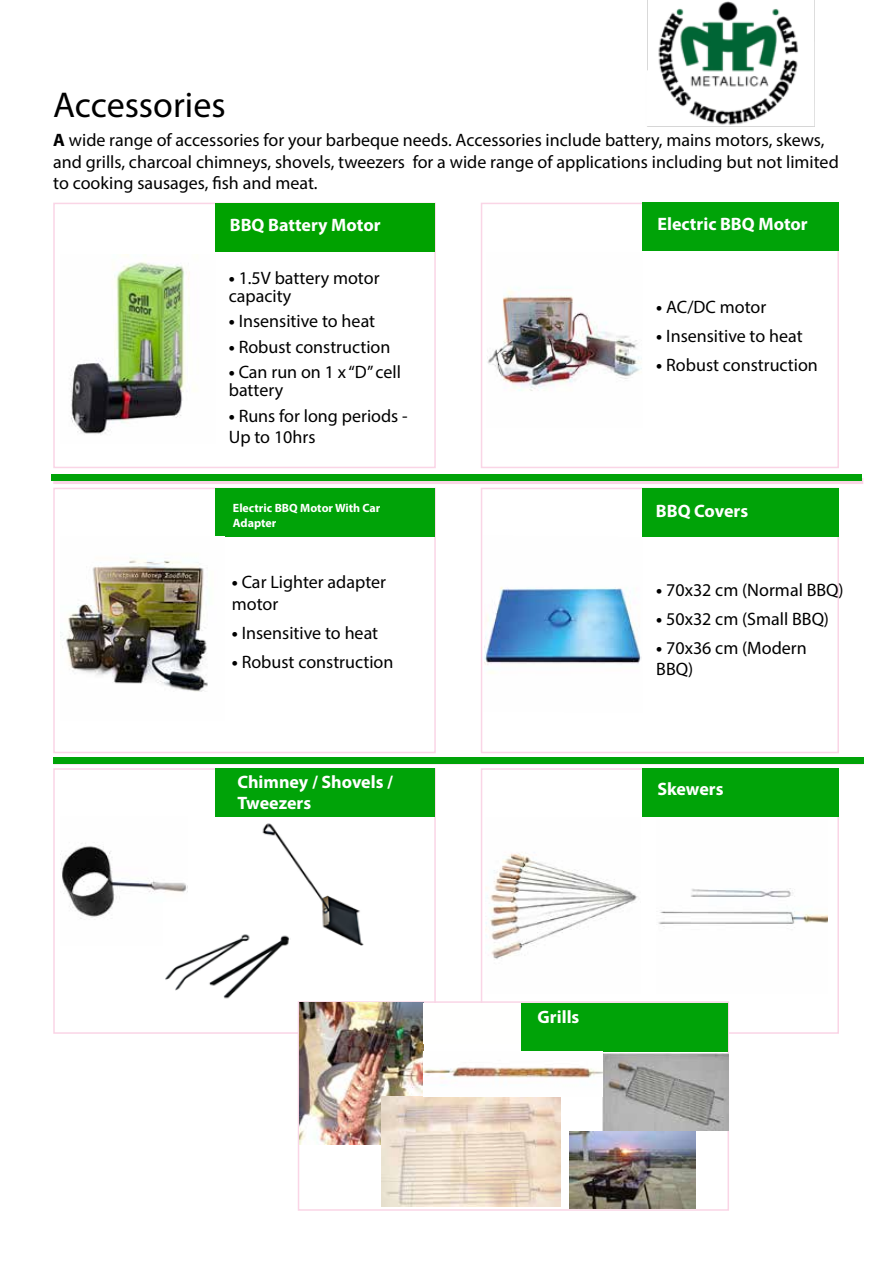
<style>
.page{position:relative;width:893px;height:1263px;background:#fff}
.page>*{position:absolute;margin:0;border:0;box-sizing:border-box;transform-origin:0 0}
.t1{font:36px "Myriad Pro";color:#000}
.t2{font:18px/21.6px "Myriad Pro";color:#000}
.t3{font:700 18px/21.6px "Myriad Pro";color:#fff}
.t4{font:700 18px "Myriad Pro";color:#fffffe}
.t5{font:700 12px/14.4px "Myriad Pro";color:#fff}
.s1{font-weight:700}
</style>
<div class="page">
<div style="left:53px;top:203px;width:383px;height:265px;border:2px solid #fad5e6"></div>
<div style="left:53px;top:488px;width:383px;height:265px;border:2px solid #fad5e6"></div>
<div style="left:53px;top:768px;width:383px;height:266px;border:2px solid #fad5e6"></div>
<div style="left:481px;top:203px;width:358px;height:265px;border:2px solid #fad5e6"></div>
<div style="left:481px;top:488px;width:358px;height:265px;border:2px solid #fad5e6"></div>
<div style="left:481px;top:768px;width:358px;height:266px;border:2px solid #fad5e6"></div>
<div style="left:215px;top:204px;width:220px;height:48px;background:#00a200"></div>
<div style="left:215px;top:488px;width:220px;height:48px;background:#00a308"></div>
<div style="left:215px;top:768px;width:220px;height:49px;background:#00a308"></div>
<div style="left:643px;top:203px;width:196px;height:48px;background:#00a308"></div>
<div style="left:643px;top:488px;width:196px;height:48px;background:#00a308"></div>
<div style="left:643px;top:768px;width:196px;height:49px;background:#00a308"></div>
<div style="left:53px;top:478px;width:810px;height:6px;background:#fad5e6"></div>
<img style="left:70px;top:254px;width:120px;height:180px">
<img style="left:61px;top:559px;width:147px;height:133px">
<img style="left:487px;top:291px;width:155px;height:100px">
<img style="left:484px;top:587px;width:158px;height:87px">
<img style="left:61px;top:843px;width:126px;height:76px">
<img style="left:485px;top:852px;width:153px;height:107px">
<div style="left:53px;top:758px;width:810px;height:6px;background:#00a308"></div>
<div style="left:52px;top:475px;width:810px;height:6px;background:#00a308"></div>
<img style="left:262px;top:823px;width:102px;height:122px">
<img style="left:658px;top:888px;width:169px;height:36px">
<img style="left:164px;top:902px;width:126px;height:97px">
<img style="left:647px;top:0;width:168px;height:127px">
<div style="left:298px;top:1001px;width:431px;height:210px;border:2px solid #fad5e6"></div>
<div style="left:521px;top:1003px;width:207px;height:49px;background:#00a308"></div>
<img style="left:299px;top:1002px;width:124px;height:143px">
<img style="left:602px;top:1053px;width:126px;height:77px">
<img style="left:381px;top:1097px;width:179px;height:110px">
<img style="left:423px;top:1067px;width:179px;height:19px">
<img style="left:569px;top:1132px;width:126px;height:77px">
<div style="left:423px;top:1003px;width:98px;height:40px;background:#fffffe"></div>
<h1 class="t1" style="left:53px;top:83px;width:174px">Accessories</h1>
<p class="t2" style="left:53px;top:129px;width:787px"><span class="s1">A</span> wide range of accessories for your barbeque needs. Accessories include battery, mains motors, skews, and grills, charcoal chimneys, shovels, tweezers for a wide range of applications including but not limited to cooking sausages, fish and meat.</p>
<p class="t4" style="left:230px;top:213px;width:152px">BBQ Battery Motor</p>
<p class="t2" style="left:229px;top:268px;width:152px;line-height:18px"><span class="s1">•</span> 1.5V battery motor capacity</p>
<p class="t2" style="left:229px;top:310px;width:148px"><span class="s1">•</span> Insensitive to heat</p>
<p class="t2" style="left:229px;top:336px;width:163px"><span class="s1">•</span> Robust construction</p>
<p class="t2" style="left:229px;top:363px;width:174px;line-height:18px"><span class="s1">•</span> Can run on 1 x “D” cell battery</p>
<p class="t2" style="left:229px;top:405px;width:180px"><span class="s1">•</span> Runs for long periods -<br>Up to 10hrs</p>
<p class="t5" style="left:233px;top:501px;width:149px">Electric BBQ Motor With Car<br>Adapter</p>
<p class="t2" style="left:232px;top:571px;width:156px"><span class="s1">•</span> Car Lighter adapter motor</p>
<p class="t2" style="left:232px;top:622px;width:148px"><span class="s1">•</span> Insensitive to heat</p>
<p class="t2" style="left:232px;top:651px;width:163px"><span class="s1">•</span> Robust construction</p>
<p class="t3" style="left:237px;top:770px;width:157px">Chimney / Shovels /<br>Tweezers</p>
<p class="t3" style="left:657px;top:212px;width:152px">Electric BBQ Motor</p>
<p class="t2" style="left:656px;top:296px;width:112px"><span class="s1">•</span> AC/DC motor</p>
<p class="t2" style="left:656px;top:325px;width:148px"><span class="s1">•</span> Insensitive to heat</p>
<p class="t2" style="left:656px;top:354px;width:163px"><span class="s1">•</span> Robust construction</p>
<p class="t3" style="left:656px;top:499px;width:94px">BBQ Covers</p>
<p class="t2" style="left:656px;top:578px;width:189px"><span class="s1">•</span> 70x32 cm (Normal BBQ)</p>
<p class="t2" style="left:656px;top:608px;width:174px"><span class="s1">•</span> 50x32 cm (Small BBQ)</p>
<p class="t2" style="left:656px;top:637px;width:152px"><span class="s1">•</span> 70x36 cm (Modern<br>BBQ)</p>
<p class="t3" style="left:657px;top:778px;width:68px">Skewers</p>
<p class="t3" style="left:538px;top:1005px;width:43px">Grills</p>
</div>
